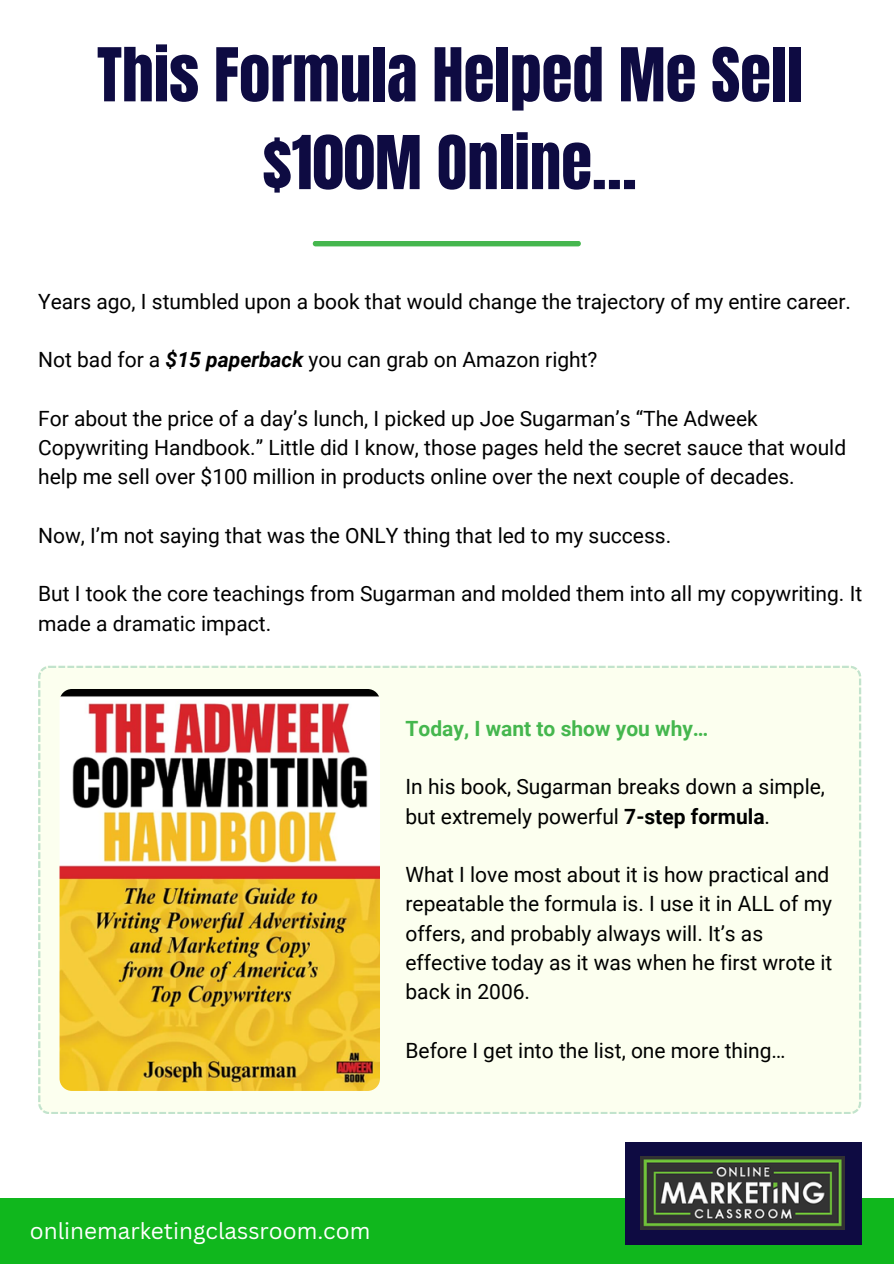
<style>
.page{position:relative;width:894px;height:1264px;background:#fff}
.page>*{position:absolute;margin:0;border:0;box-sizing:border-box;transform-origin:0 0}
.t1{font:63px/87.8px "Anton";color:#0e0b42;text-align:center}
.t2{font:22.5px "Canva Sans";color:#fff}
.t3{font:21px/29.2px "Roboto";color:#000}
.t4{font:700 21px "Roboto";color:#45b74e}
.s1{font-weight:700;font-style:italic}
.s2{font-weight:700}
</style>
<div class="page">
<div style="left:0;top:1198px;width:893px;height:65px;background:#10b71d"></div>
<div style="left:625px;top:1141px;width:235px;height:103px;background:#0e0b42"></div>
<img style="left:640px;top:1156px;width:204px;height:73px">
<svg style="left:313px;top:241px;width:267px;height:5px"></svg>
<div style="left:38px;top:665px;width:822px;height:448px;background:#fcffef"></div>
<img style="left:59px;top:689px;width:321px;height:401px;border-radius:12px">
<p class="t1" style="left:97px;top:32px;width:706px">This Formula Helped Me Sell $100M Online…</p>
<p class="t3" style="left:38px;top:287px;width:814px">Years ago, I stumbled upon a book that would change the trajectory of my entire career.</p>
<p class="t3" style="left:38px;top:345px;width:560px">Not bad for a <span class="s1">$15 paperback</span> you can grab on Amazon right?</p>
<p class="t3" style="left:38px;top:404px;width:809px">For about the price of a day’s lunch, I picked up Joe Sugarman’s “The Adweek<br>Copywriting Handbook.” Little did I know, those pages held the secret sauce that would help me sell over $100 million in products online over the next couple of decades.</p>
<p class="t3" style="left:38px;top:521px;width:634px">Now, I’m not saying that was the ONLY thing that led to my success.</p>
<p class="t3" style="left:38px;top:579px;width:825px">But I took the core teachings from Sugarman and molded them into all my copywriting. It made a dramatic impact.</p>
<h2 class="t4" style="left:405px;top:716px;width:304px">Today, I want to show you why…</h2>
<p class="t3" style="left:405px;top:772px;width:421px">In his book, Sugarman breaks down a simple, but extremely powerful <span class="s2">7-step formula</span>.</p>
<p class="t3" style="left:405px;top:860px;width:428px">What I love most about it is how practical and repeatable the formula is. I use it in ALL of my offers, and probably always will. It’s as effective today as it was when he first wrote it back in 2006.</p>
<p class="t3" style="left:405px;top:1035px;width:381px">Before I get into the list, one more thing…</p>
<h1 class="t2" style="left:30px;top:1214px;width:342px">onlinemarketingclassroom.com</h1>
</div>
